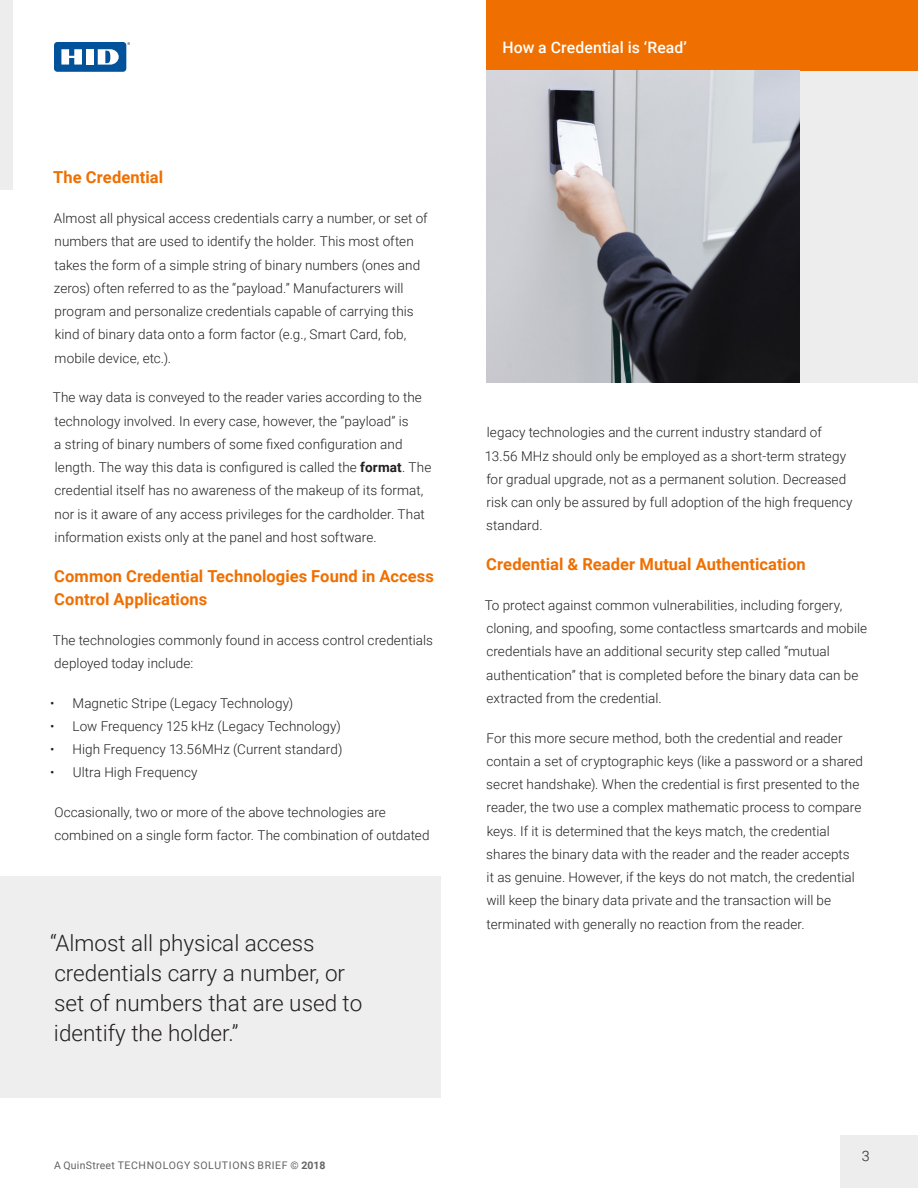
<style>
.page{position:relative;width:918px;height:1188px;background:#fff}
.page>*{position:absolute;margin:0;border:0;box-sizing:border-box;transform-origin:0 0}
.PULL_QUOTE{font:300 22.5px/30px "Roboto";color:#231f20}
.SECTION{font:700 16.5px/23.2px "Roboto";letter-spacing:.005em;color:#ef6f00}
.SLUG_TITLE{font:500 15.75px "Roboto";letter-spacing:.005em;color:#fff}
.t1{font:300 14.25px "Roboto";color:#231f20}
.BODY{font:300 13.5px/23.2px "Roboto";letter-spacing:.005em;color:#231f20}
.FOOTER_DATE{font:10.5px "Roboto";letter-spacing:.06em;color:#636366}
.s1{font-weight:700}
</style>
<div class="page">
<div style="left:54px;top:42px;width:72px;height:30px;background:#01529a;border-radius:3px"></div>
<div style="left:86px;top:49px;width:8px;height:16px;background:#fff"></div>
<svg style="left:61px;top:49px;width:21px;height:16px"></svg>
<svg style="left:98px;top:49px;width:21px;height:16px"></svg>
<div style="left:486px;top:0;width:432px;height:382px;background:#ededee"></div>
<div style="left:841px;top:1136px;width:77px;height:52px;background:#ededee"></div>
<div style="left:486px;top:0;width:432px;height:70px;background:#ef6f00"></div>
<div style="left:0;top:0;width:13px;height:190px;background:#ededee"></div>
<img style="left:487px;top:70px;width:312px;height:312px">
<div style="left:0;top:877px;width:441px;height:221px;background:#eeeeef"></div>
<p class="SECTION" style="left:53px;top:165px;width:111px">The Credential</p>
<p class="BODY" style="left:54px;top:206px;width:375px">Almost all physical access credentials carry a number, or set of numbers that are used to identify the holder. This most often takes the form of a simple string of binary numbers (ones and zeros) often referred to as the “payload.” Manufacturers will program and personalize credentials capable of carrying this kind of binary data onto a form factor (e.g., Smart Card, fob, mobile device, etc.).</p>
<p class="BODY" style="left:53px;top:385px;width:380px">The way data is conveyed to the reader varies according to the technology involved. In every case, however, the “payload” is<br>a string of binary numbers of some fixed configuration and length. The way this data is configured is called the <span class="s1">format</span>. The credential itself has no awareness of the makeup of its format, nor is it aware of any access privileges for the cardholder. That information exists only at the panel and host software.</p>
<p class="SECTION" style="left:54px;top:564px;width:381px">Common Credential Technologies Found in Access<br>Control Applications</p>
<p class="BODY" style="left:53px;top:628px;width:382px">The technologies commonly found in access control credentials deployed today include:</p>
<p class="BODY" style="left:50px;top:691px;width:244px">• Magnetic Stripe (Legacy Technology)</p>
<p class="BODY" style="left:50px;top:714px;width:292px">• Low Frequency 125 kHz (Legacy Technology)</p>
<p class="BODY" style="left:50px;top:737px;width:294px">• High Frequency 13.56MHz (Current standard)</p>
<p class="BODY" style="left:50px;top:760px;width:149px">• Ultra High Frequency</p>
<p class="BODY" style="left:54px;top:800px;width:377px">Occasionally, two or more of the above technologies are combined on a single form factor. The combination of outdated</p>
<p class="PULL_QUOTE" style="left:50px;top:927px;width:314px">“Almost all physical access credentials carry a number, or set of numbers that are used to identify the holder.”</p>
<p class="FOOTER_DATE" style="left:54px;top:1158px;width:273px">A QuinStreet TECHNOLOGY SOLUTIONS BRIEF © <span class="s1">2018</span></p>
<p class="SLUG_TITLE" style="left:502px;top:37px;width:186px">How a Credential is ‘Read’</p>
<p class="BODY" style="left:485px;top:421px;width:369px">legacy technologies and the current industry standard of 13.56 MHz should only be employed as a short-term strategy for gradual upgrade, not as a permanent solution. Decreased risk can only be assured by full adoption of the high frequency standard.</p>
<p class="SECTION" style="left:486px;top:552px;width:321px">Credential &amp; Reader Mutual Authentication</p>
<p class="BODY" style="left:485px;top:593px;width:384px">To protect against common vulnerabilities, including forgery, cloning, and spoofing, some contactless smartcards and mobile credentials have an additional security step called “mutual authentication” that is completed before the binary data can be extracted from the credential.</p>
<p class="BODY" style="left:486px;top:726px;width:378px">For this more secure method, both the credential and reader contain a set of cryptographic keys (like a password or a shared secret handshake). When the credential is first presented to the reader, the two use a complex mathematic process to compare keys. If it is determined that the keys match, the credential shares the binary data with the reader and the reader accepts<br>it as genuine. However, if the keys do not match, the credential will keep the binary data private and the transaction will be terminated with generally no reaction from the reader.</p>
<p class="t1" style="left:862px;top:1146px;width:9px">3</p>
</div>
